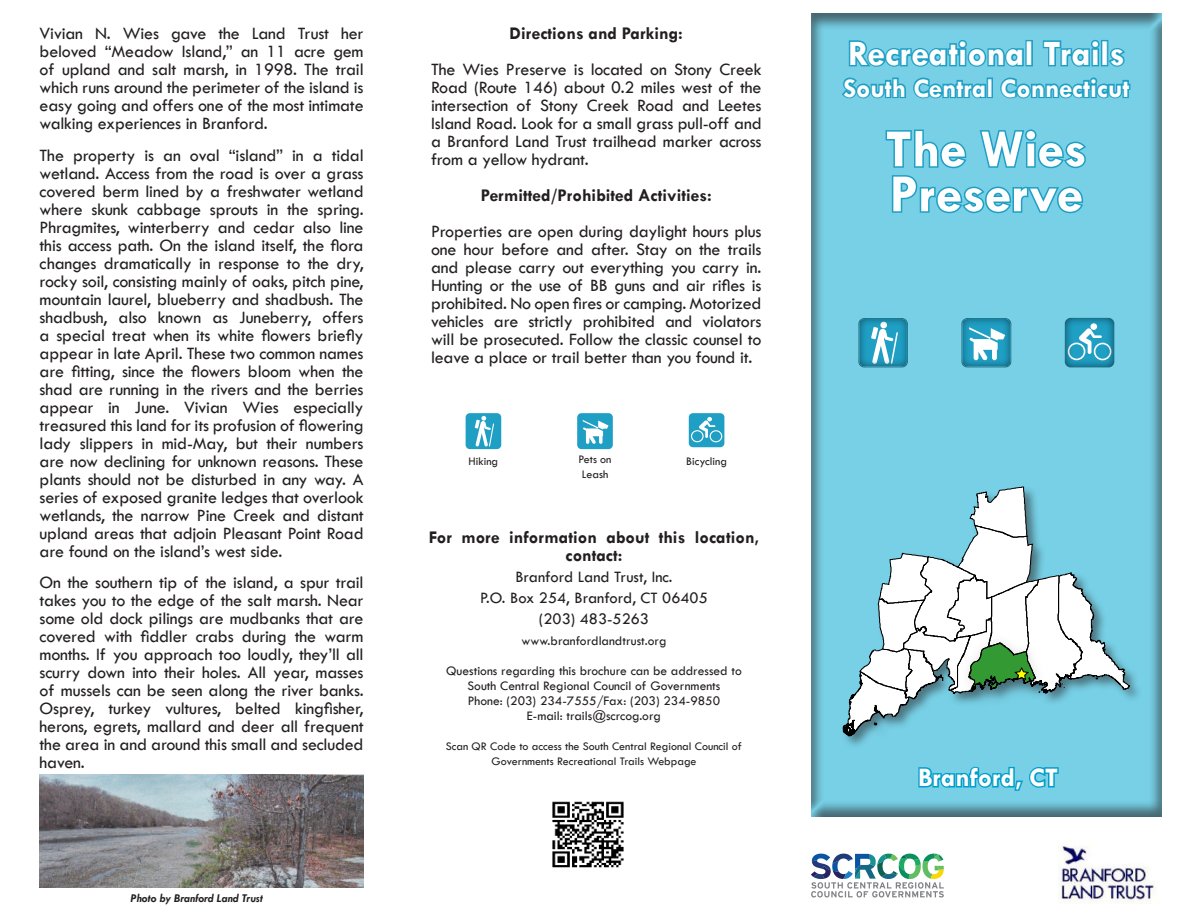
<style>
.page{position:relative;width:1188px;height:918px;background:#fff}
.page>*{position:absolute;margin:0;border:0;box-sizing:border-box;transform-origin:0 0}
.t1{font:700 54px/45px "Tw Cen";color:#fff}
.t2{font:700 36px "Tw Cen";color:#fff}
.t3{font:700 27px "Tw Cen";color:#fff}
.t4{font:18px/18px "Tw Cen";letter-spacing:-.01em;color:#231f20;text-align:justify}
.t5{font:700 18px/18px "Tw Cen";color:#231f20;text-align:center}
.t6{font:16.5px/21px "Tw Cen";color:#231f20;text-align:center}
.t7{font:13.5px/15px "Tw Cen";color:#231f20;text-align:center}
.t8{font:12px/15px "Tw Cen";color:#231f20;text-align:center}
.t9{font:italic 700 12px "Tw Cen";color:#231f20}
</style>
<div class="page">
<svg style="left:811px;top:13px;width:351px;height:804px;background:#72c7dc"></svg>
<svg style="left:917px;top:765px;width:143px;height:28px;background:#41b9d9"></svg>
<svg style="left:884px;top:127px;width:205px;height:88px;background:#5cc1db"></svg>
<svg style="left:847px;top:37px;width:178px;height:32px;background:#50bad7"></svg>
<div style="left:1025px;top:40px;width:8px;height:26px;border:3px solid #1f9fc4"></div>
<svg style="left:1041px;top:37px;width:86px;height:32px;background:#51bbd7"></svg>
<svg style="left:840px;top:76px;width:148px;height:25px;background:#4ab7d4"></svg>
<div style="left:987px;top:78px;width:6px;height:20px;border:3px solid #1f9fc4"></div>
<svg style="left:998px;top:75px;width:134px;height:26px;background:#4cb8d5"></svg>
<img style="left:552px;top:801px;width:72px;height:67px">
<div style="left:841px;top:485px;width:302px;height:265px;background:#77d0e6"></div>
<svg style="left:843px;top:487px;width:287px;height:249px"></svg>
<div style="left:689px;top:413px;width:35px;height:34px;background:#1f9fc4;border-radius:4px"></div>
<svg style="left:691px;top:417px;width:31px;height:25px"></svg>
<svg style="left:1062px;top:317px;width:53px;height:51px;background:#45a6c2"></svg>
<svg style="left:811px;top:853px;width:133px;height:45px"></svg>
<img style="left:1059px;top:840px;width:96px;height:64px">
<svg style="left:856px;top:317px;width:53px;height:52px;background:#4eabc5"></svg>
<svg style="left:959px;top:317px;width:53px;height:52px"></svg>
<div style="left:466px;top:413px;width:35px;height:36px;background:#1f9fc4;border-radius:4px"></div>
<svg style="left:475px;top:416px;width:19px;height:30px"></svg>
<div style="left:577px;top:413px;width:36px;height:36px;background:#1f9fc4;border-radius:4px"></div>
<svg style="left:583px;top:420px;width:26px;height:24px"></svg>
<img style="left:39px;top:774px;width:325px;height:113px">
<p class="t4" style="left:40px;top:26px;width:326px">Vivian N. Wies gave the Land Trust her beloved “Meadow Island,” an 11 acre gem of upland and salt marsh, in 1998. The trail which runs around the perimeter of the island is easy going and offers one of the most intimate walking experiences in Branford.</p>
<p class="t4" style="left:40px;top:146px;width:326px">The property is an oval “island” in a tidal wetland. Access from the road is over a grass covered berm lined by a freshwater wetland where skunk cabbage sprouts in the spring.<br>Phragmites, winterberry and cedar also line this access path. On the island itself, the flora changes dramatically in response to the dry, rocky soil, consisting mainly of oaks, pitch pine, mountain laurel, blueberry and shadbush. The shadbush, also known as Juneberry, offers a special treat when its white flowers briefly appear in late April. These two common names are fitting, since the flowers bloom when the shad are running in the rivers and the berries appear in June. Vivian Wies especially treasured this land for its profusion of flowering lady slippers in mid-May, but their numbers are now declining for unknown reasons. These plants should not be disturbed in any way. A series of exposed granite ledges that overlook wetlands, the narrow Pine Creek and distant upland areas that adjoin Pleasant Point Road are found on the island’s west side.</p>
<p class="t4" style="left:40px;top:574px;width:326px">On the southern tip of the island, a spur trail takes you to the edge of the salt marsh. Near some old dock pilings are mudbanks that are covered with fiddler crabs during the warm months. If you approach too loudly, they’ll all scurry down into their holes. All year, masses of mussels can be seen along the river banks.<br>Osprey, turkey vultures, belted kingfisher, herons, egrets, mallard and deer all frequent the area in and around this small and secluded haven.</p>
<p class="t9" style="left:131px;top:893px;width:134px">Photo by Branford Land Trust</p>
<p class="t5" style="left:510px;top:25px;width:175px">Directions and Parking:</p>
<p class="t4" style="left:431px;top:62px;width:332px">The Wies Preserve is located on Stony Creek Road (Route 146) about 0.2 miles west of the intersection of Stony Creek Road and Leetes Island Road. Look for a small grass pull-off and a Branford Land Trust trailhead marker across from a yellow hydrant.</p>
<p class="t5" style="left:481px;top:187px;width:232px">Permitted/Prohibited Activities:</p>
<p class="t4" style="left:431px;top:224px;width:332px">Properties are open during daylight hours plus one hour before and after. Stay on the trails and please carry out everything you carry in.<br>Hunting or the use of BB guns and air rifles is prohibited. No open fires or camping. Motorized vehicles are strictly prohibited and violators will be prosecuted. Follow the classic counsel to leave a place or trail better than you found it.</p>
<p class="t8" style="left:469px;top:455px;width:31px">Hiking</p>
<p class="t8" style="left:578px;top:452px;width:35px">Pets on</p>
<p class="t8" style="left:686px;top:455px;width:42px">Bicycling</p>
<p class="t8" style="left:582px;top:467px;width:28px">Leash</p>
<p class="t5" style="left:429px;top:529px;width:332px">For more information about this location, contact:</p>
<p class="t6" style="left:480px;top:566px;width:229px">Branford Land Trust, Inc.<br>P.O. Box 254, Branford, CT 06405 (203) 483-5263</p>
<p class="t7" style="left:521px;top:633px;width:147px">www.branfordlandtrust.org</p>
<p class="t7" style="left:446px;top:663px;width:297px">Questions regarding this brochure can be addressed to South Central Regional Council of Governments<br>Phone: (203) 234-7555/Fax: (203) 234-9850<br>E-mail: trails@scrcog.org</p>
<p class="t8" style="left:446px;top:739px;width:298px">Scan QR Code to access the South Central Regional Council of<br>Governments Recreational Trails Webpage</p>
<h2 class="t2" style="left:848px;top:38px;width:278px">Recreational Trails</h2>
<h3 class="t3" style="left:843px;top:76px;width:288px">South Central Connecticut</h3>
<h1 class="t1" style="left:886px;top:129px;width:203px">The Wies<br>Preserve</h1>
<h3 class="t3" style="left:918px;top:766px;width:141px">Branford, CT</h3>
</div>
